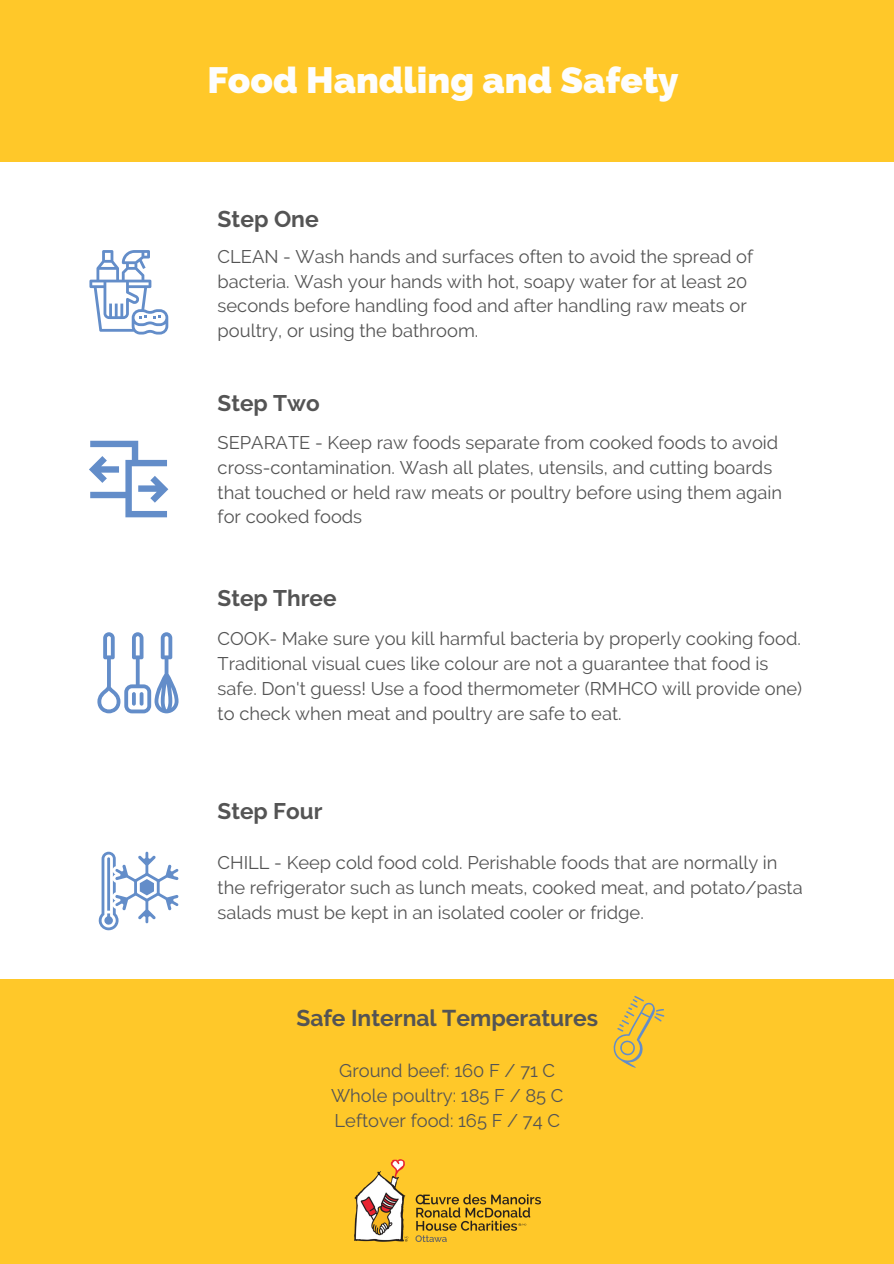
<style>
.page{position:relative;width:894px;height:1264px;background:#fff}
.page>*{position:absolute;margin:0;border:0;box-sizing:border-box;transform-origin:0 0}
.t1{font:800 36.75px "Raleway";color:#fdfdfd}
.t2{font:700 22.8px "Raleway";color:#545454}
.t3{font:700 22.5px "Raleway";color:#545454}
.t4{font:18.3px/24.8px "Raleway";color:#545454}
</style>
<div class="page">
<div style="left:0;top:0;width:893px;height:161px;background:#ffc829"></div>
<svg style="left:89px;top:250px;width:79px;height:84px"></svg>
<svg style="left:89px;top:441px;width:79px;height:76px"></svg>
<div style="left:0;top:979px;width:893px;height:284px;background:#ffc829"></div>
<svg style="left:97px;top:632px;width:81px;height:81px"></svg>
<svg style="left:613px;top:996px;width:52px;height:72px"></svg>
<svg style="left:98px;top:851px;width:80px;height:79px"></svg>
<img style="left:354px;top:1159px;width:186px;height:82px">
<p class="t1" style="left:207px;top:59px;width:472px">Food Handling and Safety</p>
<p class="t2" style="left:217px;top:205px;width:103px">Step One</p>
<p class="t4" style="left:217px;top:244px;width:537px">CLEAN - Wash hands and surfaces often to avoid the spread of bacteria. Wash your hands with hot, soapy water for at least 20 seconds before handling food and after handling raw meats or poultry, or using the bathroom.</p>
<p class="t3" style="left:217px;top:389px;width:104px">Step Two</p>
<p class="t4" style="left:217px;top:430px;width:566px">SEPARATE - Keep raw foods separate from cooked foods to avoid cross-contamination. Wash all plates, utensils, and cutting boards that touched or held raw meats or poultry before using them again for cooked foods</p>
<p class="t3" style="left:217px;top:585px;width:120px">Step Three</p>
<p class="t4" style="left:217px;top:626px;width:584px">COOK- Make sure you kill harmful bacteria by properly cooking food.</p>
<p class="t4" style="left:217px;top:651px;width:586px">Traditional visual cues like colour are not a guarantee that food is safe. Don't guess! Use a food thermometer (RMHCO will provide one) to check when meat and poultry are safe to eat.</p>
<p class="t3" style="left:217px;top:797px;width:106px">Step Four</p>
<p class="t4" style="left:217px;top:850px;width:586px">CHILL - Keep cold food cold. Perishable foods that are normally in the refrigerator such as lunch meats, cooked meat, and potato/pasta salads must be kept in an isolated cooler or fridge.</p>
<p class="t2" style="left:296px;top:1004px;width:303px">Safe Internal Temperatures</p>
<p class="t4" style="left:339px;top:1058px;width:217px">Ground beef: 160 F / 71 C</p>
<p class="t4" style="left:331px;top:1082px;width:234px">Whole poultry: 185 F / 85 C</p>
<p class="t4" style="left:334px;top:1107px;width:227px">Leftover food: 165 F / 74 C</p>
</div>
